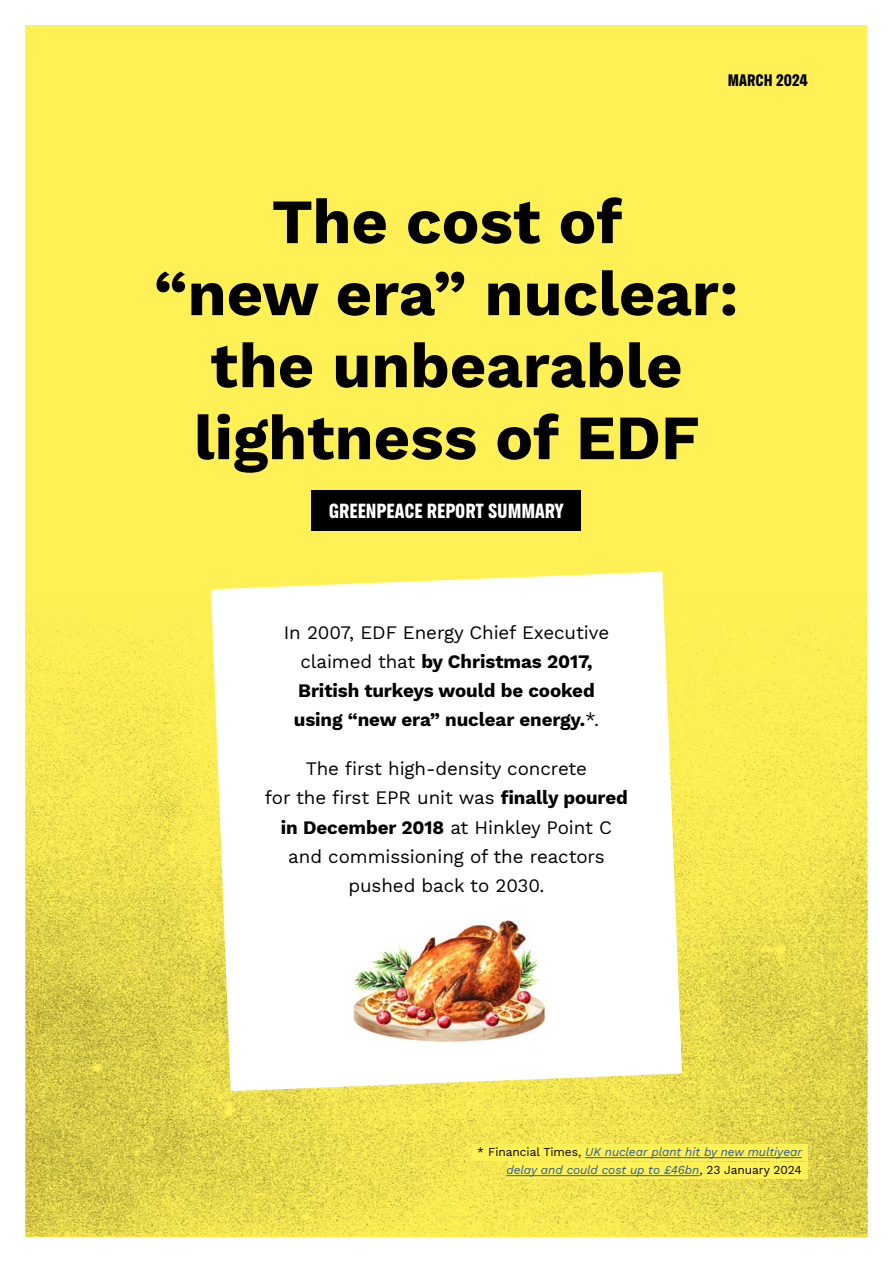
<style>
.page{position:relative;width:893px;height:1263px;background:#fff}
.page>*{position:absolute;margin:0;border:0;box-sizing:border-box;transform-origin:0 0}
.t1{font:700 63px/72px "Work Sans";color:#000;text-align:center}
.t2{font:18.75px/29.2px "Work Sans";letter-spacing:-.005em;color:#000;text-align:center}
.t3{font:700 18.75px/29.2px "Work Sans";letter-spacing:-.005em;color:#000;text-align:center}
.t4{font:700 18.3px "Greenpeace Sans";letter-spacing:-.005em;color:#fff}
.t5{font:700 15px "Greenpeace Sans";color:#000}
.t6{font:italic 12px/18px "Work Sans";letter-spacing:-.005em;color:#275b9b;text-align:right}
.s1{font-weight:400}
.s2{font-weight:700}
.s3{font-style:normal;color:#000}
</style>
<div class="page">
<div style="left:26px;top:26px;width:841px;height:1211px;background:#fff155"></div>
<img style="left:26px;top:613px;width:841px;height:624px">
<svg style="left:211px;top:572px;width:471px;height:519px;background:#fefdf0"></svg>
<div style="left:312px;top:491px;width:269px;height:40px;background:#000"></div>
<div style="left:472px;top:1144px;width:336px;height:16px;background:#fff155"></div>
<div style="left:508px;top:1162px;width:300px;height:17px;background:#fff155"></div>
<hr style="left:585px;top:1157px;width:217px;height:1px;background:#275b9b">
<hr style="left:506px;top:1175px;width:193px;height:1px;background:#275b9b">
<img style="left:337px;top:911px;width:219px;height:162px">
<p class="t5" style="left:728px;top:68px;width:82px">MARCH 2024</p>
<h1 class="t1" style="left:154px;top:183px;width:586px">The cost of<br>“new era” nuclear: the unbearable lightness of EDF</h1>
<p class="t4" style="left:329px;top:497px;width:237px">GREENPEACE REPORT SUMMARY</p>
<p class="t3" style="left:284px;top:617px;width:327px"><span class="s1">In 2007, EDF Energy Chief Executive claimed that</span> by Christmas 2017, British turkeys would be cooked using “new era” nuclear energy.<span class="s1">*.</span></p>
<p class="t2" style="left:265px;top:753px;width:365px">The first high-density concrete<br>for the first EPR unit was <span class="s2">finally poured in December 2018</span> at Hinkley Point C and commissioning of the reactors pushed back to 2030.</p>
<p class="t6" style="left:477px;top:1142px;width:326px"><span class="s3">* Financial Times,</span> UK nuclear plant hit by new multiyear delay and could cost up to £46bn<span class="s3">, 23 January 2024</span></p>
</div>
